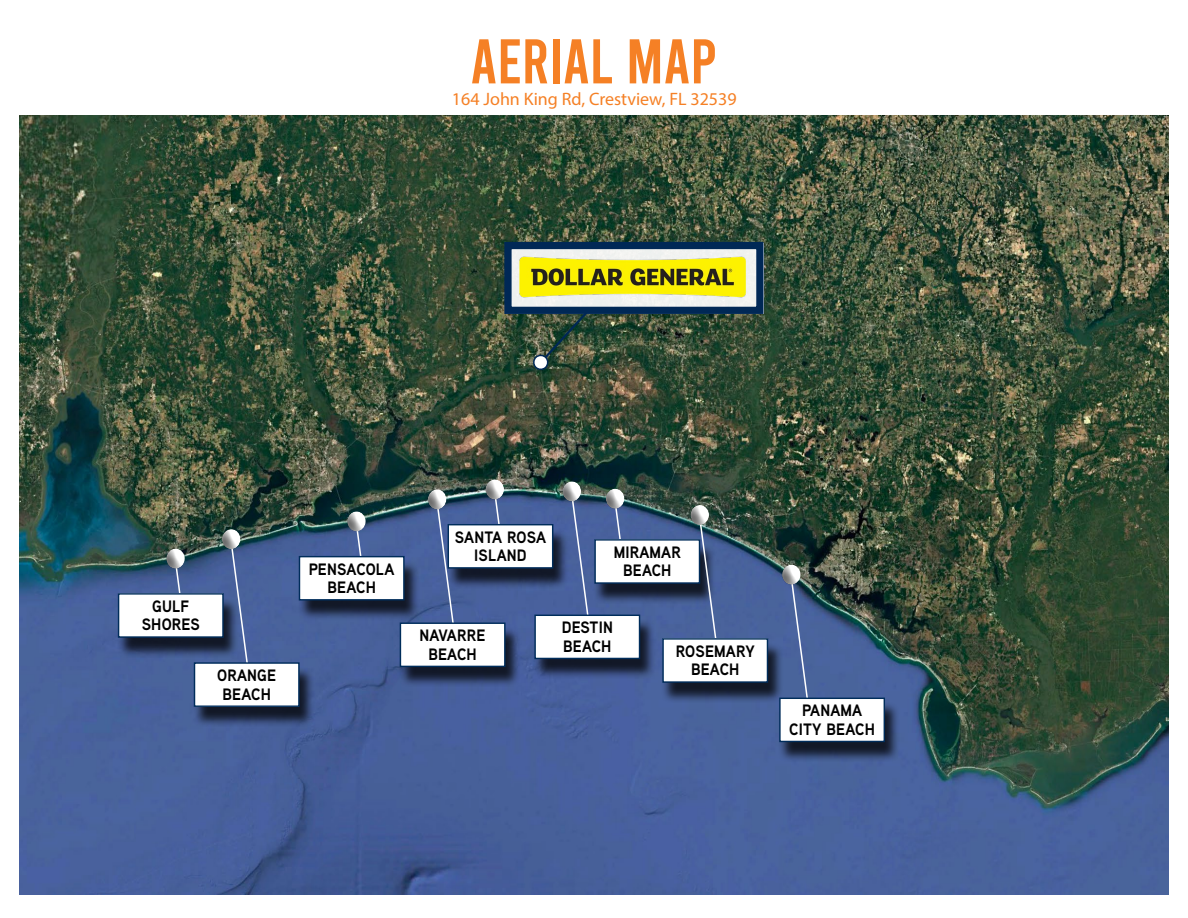
<style>
.page{position:relative;width:1188px;height:918px;background:#fff}
.page>*{position:absolute;margin:0;border:0;box-sizing:border-box;transform-origin:0 0}
.t1{font:63px "Bebas";color:#f58025}
.t2{font:18px "Myriad Pro";color:#f58025}
.t3{font:700 16.5px/18.3px "Aaux Next";letter-spacing:.01em;color:#000;text-align:center;scale:.92 1}
</style>
<div class="page">
<img style="left:20px;top:115px;width:1149px;height:780px">
<div style="left:506px;top:243px;width:258px;height:71px;background:#f0f2f0"></div>
<div style="left:504px;top:242px;width:260px;height:72px;border:7px solid #002856"></div>
<img style="left:519px;top:256px;width:227px;height:42px">
<svg style="left:531px;top:309px;width:59px;height:61px;background:#425648"></svg>
<div style="left:193px;top:667px;width:122px;height:61px;background:#000;opacity:.75"></div>
<div style="left:662px;top:642px;width:122px;height:61px;background:#000;opacity:.75"></div>
<svg style="left:117px;top:467px;width:652px;height:241px"></svg>
<div style="left:778px;top:702px;width:122px;height:61px;background:#000;opacity:.75"></div>
<img style="left:778px;top:552px;width:108px;height:191px">
<h1 class="t1" style="left:471px;top:30px;width:50px">AERIAL</h1>
<h1 class="t1" style="left:626px;top:30px;width:92px">MA P</h1>
<p class="t2" style="left:452px;top:88px;width:286px">164 John King Rd, Crestview, FL 32539</p>
<p class="t3" style="left:142px;top:597px;width:65px">GULF<br>SHORES</p>
<p class="t3" style="left:217px;top:666px;width:65px">ORANGE<br>BEACH</p>
<p class="t3" style="left:309px;top:560px;width:95px">PENSACOLA<br>BEACH</p>
<p class="t3" style="left:455px;top:528px;width:101px">SANTA ROSA<br>ISLAND</p>
<p class="t3" style="left:614px;top:543px;width:75px">MIRAMAR<br>BEACH</p>
<p class="t3" style="left:420px;top:626px;width:73px">NAVARRE<br>BEACH</p>
<p class="t3" style="left:562px;top:618px;width:57px;text-align:left">DESTIN<br>BEACH</p>
<p class="t3" style="left:676px;top:642px;width:87px">ROSEMARY<br>BEACH</p>
<p class="t3" style="left:789px;top:701px;width:95px">PANAMA<br>CITY BEACH</p>
</div>
